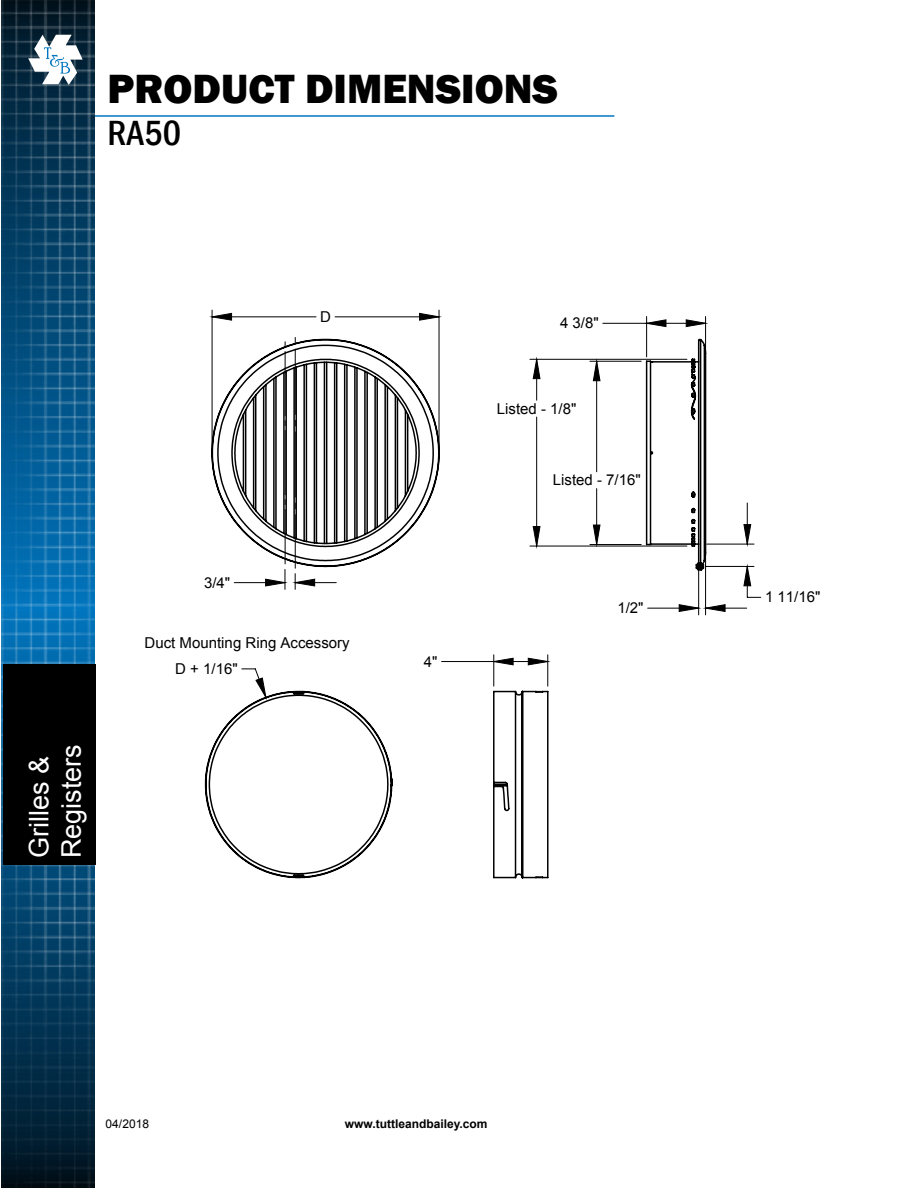
<style>
.page{position:relative;width:918px;height:1188px;background:#fff}
.page>*{position:absolute;margin:0;border:0;box-sizing:border-box;transform-origin:0 0}
.t1{font:800 42px "Franklin Gothic";color:#000}
.t2{font:500 condensed 36px "Franklin Gothic";color:#000}
.t3{font:27px/32.4px "Arial";color:#fff}
.t4{font:15px "Arial";color:#000}
.t5{font:700 12px "Arial";color:#000}
.t6{font:12px "Arial";color:#000}
</style>
<div class="page">
<hr style="left:69px;top:115px;width:545px;height:2px;background:#0076c0">
<img style="left:1px;top:0;width:94px;height:1188px">
<svg style="left:28px;top:35px;width:55px;height:50px"></svg>
<div style="left:3px;top:664px;width:93px;height:201px;background:#000"></div>
<svg style="left:743px;top:524px;width:9px;height:63px"></svg>
<svg style="left:212px;top:313px;width:513px;height:299px"></svg>
<svg style="left:204px;top:338px;width:503px;height:541px"></svg>
<h1 class="t1" style="left:108px;top:62px;width:452px">PRODUCT DIMENSIONS</h1>
<h2 class="t2" style="left:108px;top:109px;width:75px">RA50</h2>
<p class="t4" style="left:320px;top:307px;width:12px">D</p>
<h3 class="t3" style="left:23px;top:858px;width:116px;rotate:-90deg">Grilles &amp;<br>Registers</h3>
<p class="t4" style="left:204px;top:572px;width:28px">3/4"</p>
<p class="t4" style="left:145px;top:633px;width:206px">Duct Mounting Ring Accessory</p>
<p class="t4" style="left:175px;top:659px;width:64px">D + 1/16"</p>
<p class="t4" style="left:424px;top:651px;width:15px">4"</p>
<p class="t4" style="left:560px;top:313px;width:40px">4 3/8"</p>
<p class="t4" style="left:497px;top:398px;width:81px">Listed - 1/8"</p>
<p class="t4" style="left:553px;top:470px;width:89px">Listed - 7/16"</p>
<p class="t4" style="left:617px;top:598px;width:28px">1/2"</p>
<p class="t6" style="left:106px;top:1116px;width:45px">04/2018</p>
<p class="t5" style="left:345px;top:1116px;width:144px">www.tuttleandbailey.com</p>
<p class="t4" style="left:765px;top:587px;width:57px">1 11/16"</p>
</div>
